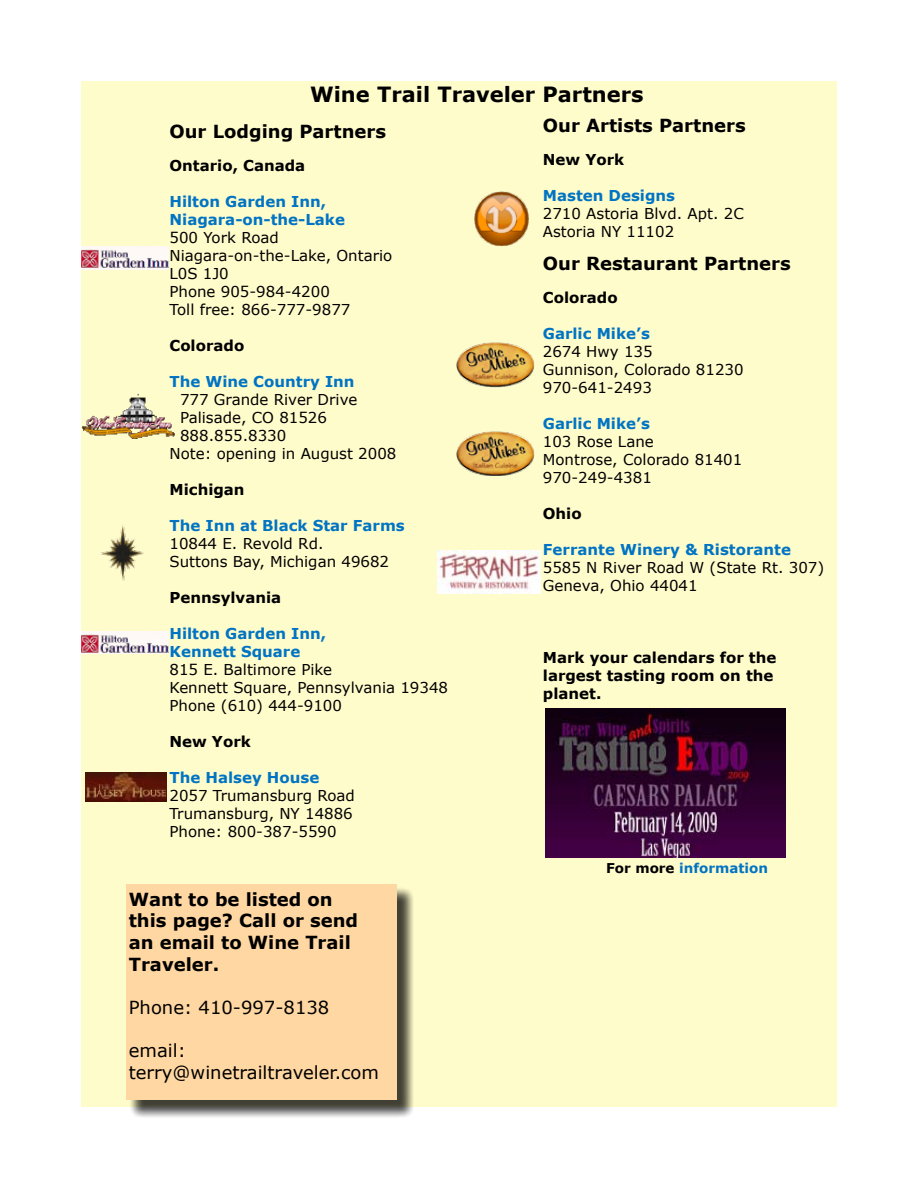
<style>
.page{position:relative;width:918px;height:1188px;background:#fff}
.page>*{position:absolute;margin:0;border:0;box-sizing:border-box;transform-origin:0 0}
.t1{font:700 21px "Verdana";color:#000}
.t2{font:700 18px/21.6px "Verdana";color:#000}
.t3{font:18px/21.6px "Verdana";color:#000}
.t4{font:15px/18px "Verdana";color:#000}
.t5{font:700 15px/18px "Verdana";color:#0074c4}
.t6{font:700 15px/18px "Verdana";color:#000}
.t7{font:700 13.5px "Verdana";color:#0074c4}
.s1{color:#000}
</style>
<div class="page">
<div style="left:81px;top:81px;width:756px;height:1026px;background:#fffccc"></div>
<div style="left:129px;top:886px;width:287px;height:233px;background:#000;opacity:.75"></div>
<div style="left:126px;top:884px;width:271px;height:216px;background:#ffd7a2"></div>
<img style="left:101px;top:525px;width:42px;height:56px">
<img style="left:474px;top:191px;width:55px;height:55px">
<img style="left:81px;top:246px;width:87px;height:23px">
<img style="left:81px;top:631px;width:87px;height:23px">
<img style="left:85px;top:772px;width:81px;height:29px">
<img style="left:82px;top:394px;width:93px;height:45px">
<img style="left:457px;top:342px;width:78px;height:45px">
<img style="left:457px;top:431px;width:78px;height:45px">
<img style="left:437px;top:550px;width:104px;height:43px">
<img style="left:545px;top:708px;width:240px;height:150px">
<h1 class="t1" style="left:310px;top:80px;width:335px">Wine Trail Traveler Partners</h1>
<p class="t2" style="left:543px;top:114px;width:204px">Our Artists Partners</p>
<p class="t6" style="left:543px;top:150px;width:83px">New York</p>
<p class="t5" style="left:543px;top:186px;width:134px">Masten Designs</p>
<p class="t4" style="left:543px;top:204px;width:202px">2710 Astoria Blvd. Apt. 2C<br>Astoria NY 11102</p>
<p class="t2" style="left:543px;top:252px;width:249px">Our Restaurant Partners</p>
<p class="t6" style="left:543px;top:288px;width:76px">Colorado</p>
<p class="t5" style="left:543px;top:324px;width:109px">Garlic Mike’s</p>
<p class="t4" style="left:543px;top:342px;width:202px">2674 Hwy 135<br>Gunnison, Colorado 81230<br>970-641-2493</p>
<p class="t5" style="left:543px;top:414px;width:109px">Garlic Mike’s</p>
<p class="t4" style="left:543px;top:432px;width:201px">103 Rose Lane<br>Montrose, Colorado 81401<br>970-249-4381</p>
<p class="t6" style="left:543px;top:504px;width:40px">Ohio</p>
<p class="t5" style="left:543px;top:540px;width:250px">Ferrante Winery &amp; Ristorante</p>
<p class="t4" style="left:543px;top:558px;width:283px">5585 N River Road W (State Rt. 307)<br>Geneva, Ohio 44041</p>
<p class="t2" style="left:169px;top:121px;width:218px">Our Lodging Partners</p>
<p class="t6" style="left:170px;top:157px;width:137px">Ontario, Canada</p>
<p class="t5" style="left:170px;top:193px;width:177px">Hilton Garden Inn,<br>Niagara-on-the-Lake</p>
<p class="t4" style="left:170px;top:229px;width:224px">500 York Road<br>Niagara-on-the-Lake, Ontario<br>L0S 1J0<br>Phone 905-984-4200<br>Toll free: 866-777-9877</p>
<p class="t6" style="left:170px;top:337px;width:76px">Colorado</p>
<p class="t5" style="left:170px;top:373px;width:187px">The Wine Country Inn</p>
<p class="t4" style="left:180px;top:391px;width:179px">777 Grande River Drive</p>
<p class="t4" style="left:180px;top:409px;width:149px">Palisade, CO 81526</p>
<p class="t4" style="left:180px;top:427px;width:108px">888.855.8330</p>
<p class="t4" style="left:170px;top:445px;width:228px">Note: opening in August 2008</p>
<p class="t6" style="left:170px;top:481px;width:77px">Michigan</p>
<p class="t5" style="left:170px;top:517px;width:237px">The Inn at Black Star Farms</p>
<p class="t4" style="left:170px;top:535px;width:221px">10844 E. Revold Rd.<br>Suttons Bay, Michigan 49682</p>
<p class="t6" style="left:170px;top:589px;width:113px">Pennsylvania</p>
<p class="t5" style="left:170px;top:625px;width:158px">Hilton Garden Inn,<br>Kennett Square</p>
<p class="t4" style="left:170px;top:661px;width:280px">815 E. Baltimore Pike<br>Kennett Square, Pennsylvania 19348<br>Phone (610) 444-9100</p>
<p class="t6" style="left:170px;top:733px;width:83px">New York</p>
<p class="t5" style="left:170px;top:769px;width:151px">The Halsey House</p>
<p class="t4" style="left:170px;top:787px;width:187px">2057 Trumansburg Road<br>Trumansburg, NY 14886<br>Phone: 800-387-5590</p>
<p class="t6" style="left:543px;top:648px;width:235px">Mark your calendars for the largest tasting room on the planet.</p>
<p class="t2" style="left:129px;top:888px;width:231px">Want to be listed on this page? Call or send an email to Wine Trail<br>Traveler.</p>
<p class="t3" style="left:129px;top:996px;width:202px">Phone: 410-997-8138</p>
<p class="t3" style="left:129px;top:1039px;width:252px">email: terry@winetrailtraveler.com</p>
<p class="t7" style="left:606px;top:859px;width:164px"><span class="s1">For more</span> information</p>
</div>
